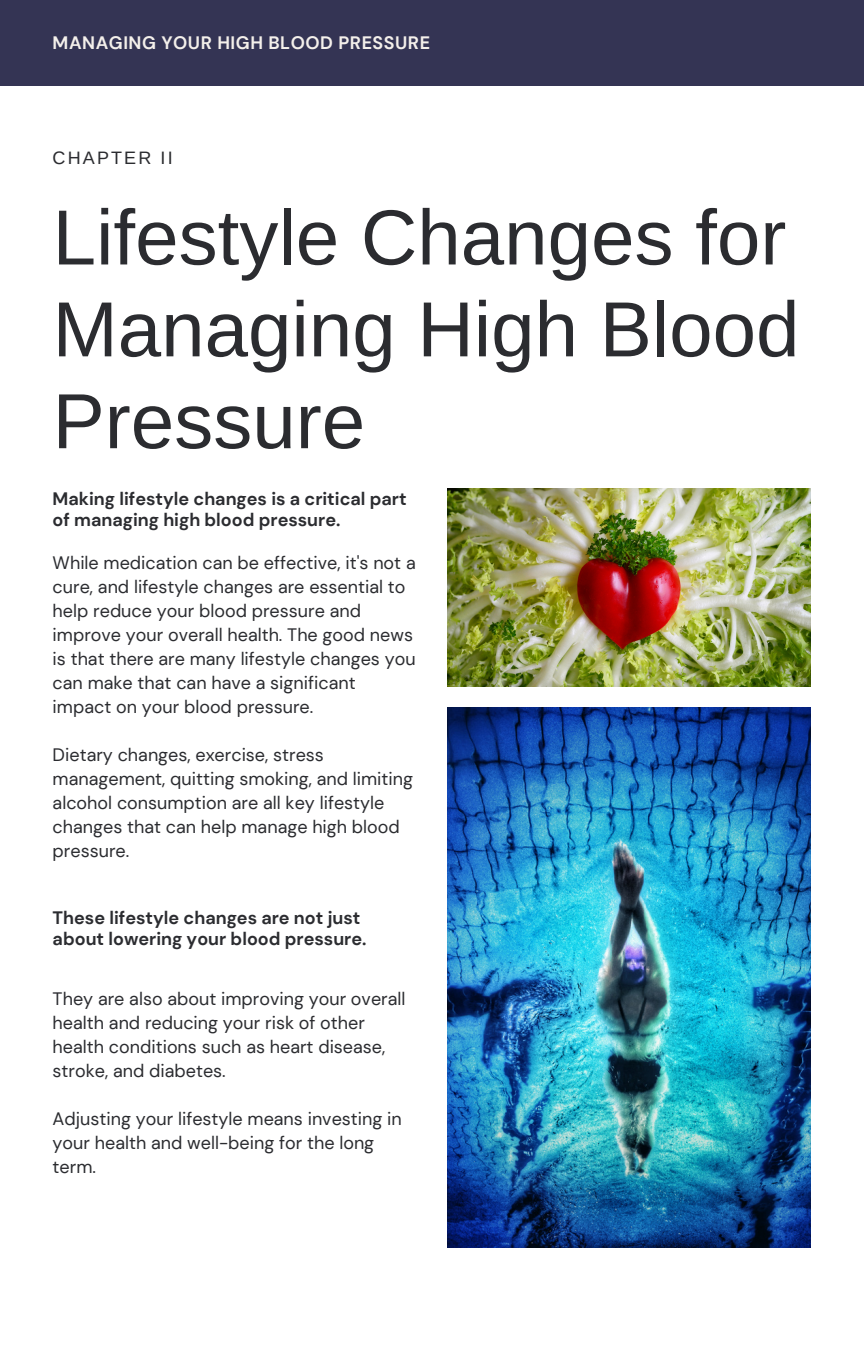
<style>
.page{position:relative;width:864px;height:1350px;background:#fff}
.page>*{position:absolute;margin:0;border:0;box-sizing:border-box;transform-origin:0 0}
.t1{font:78.08px/91.8px "Arimo";color:#2b2c30}
.t2{font:18px/24.1px "DM Sans";color:#2b2c30}
.t3{font:700 18px/20.9px "DM Sans";color:#2b2c30}
.t4{font:700 18px "DM Sans";letter-spacing:.03em;color:#f4f0eb}
.t5{font:18px "Arimo";letter-spacing:.12em;color:#2b2c30}
</style>
<div class="page">
<div style="left:0;top:0;width:864px;height:85px;background:#343454"></div>
<img style="left:447px;top:489px;width:363px;height:197px">
<img style="left:447px;top:708px;width:363px;height:540px">
<p class="t4" style="left:53px;top:31px;width:379px">MANAGING YOUR HIGH BLOOD PRESSURE</p>
<p class="t5" style="left:53px;top:148px;width:122px">CHAPTER II</p>
<h1 class="t1" style="left:53px;top:191px;width:748px">Lifestyle Changes for<br>Managing High Blood<br>Pressure</h1>
<p class="t3" style="left:53px;top:489px;width:355px">Making lifestyle changes is a critical part of managing high blood pressure.</p>
<p class="t2" style="left:53px;top:551px;width:365px">While medication can be effective, it's not a cure, and lifestyle changes are essential to help reduce your blood pressure and improve your overall health. The good news is that there are many lifestyle changes you can make that can have a significant impact on your blood pressure.</p>
<p class="t2" style="left:53px;top:743px;width:362px">Dietary changes, exercise, stress management, quitting smoking, and limiting alcohol consumption are all key lifestyle changes that can help manage high blood pressure.</p>
<p class="t3" style="left:53px;top:907px;width:315px">These lifestyle changes are not just about lowering your blood pressure.</p>
<p class="t2" style="left:53px;top:987px;width:354px">They are also about improving your overall health and reducing your risk of other health conditions such as heart disease, stroke, and diabetes.</p>
<p class="t2" style="left:53px;top:1107px;width:351px">Adjusting your lifestyle means investing in your health and well-being for the long term.</p>
</div>
